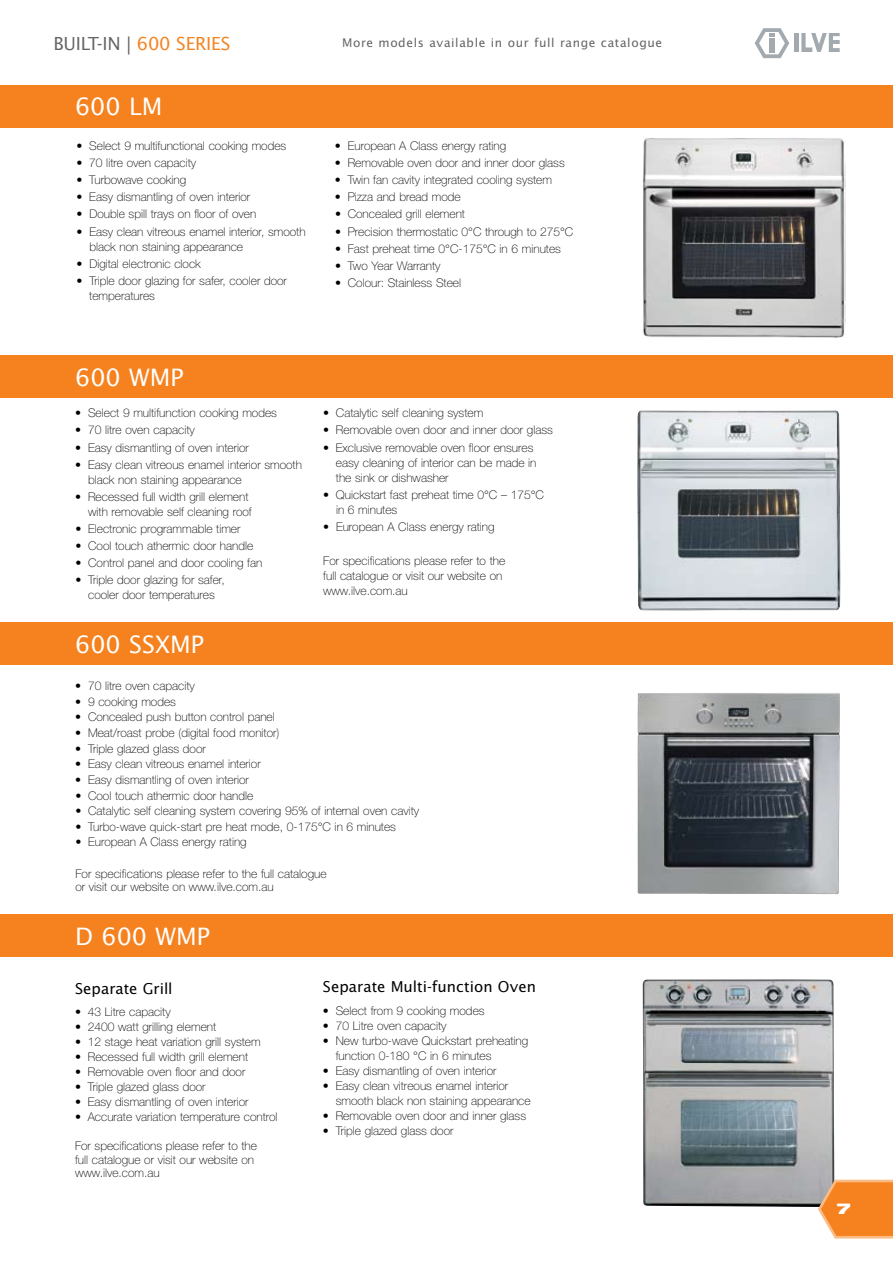
<style>
.page{position:relative;width:893px;height:1263px;background:#fff}
.page>*{position:absolute;margin:0;border:0;box-sizing:border-box;transform-origin:0 0}
.t1{font:24px "Lucida Sans Std";color:#fff}
.t2{font:18px "Lucida Sans Std";letter-spacing:-.015em;color:#636466}
.t3{font:15px "Lucida Sans Std";color:#000}
.t4{font:900 expanded 15px "Helvetica Neue LT Std";color:#fff}
.t5{font:100 12px/15px "Helvetica Neue LT Std";color:#000}
.t6{font:12px "Lucida Sans Std";letter-spacing:.05em;color:#636466}
.s1{color:#f5821f}
</style>
<div class="page">
<img style="left:643px;top:979px;width:191px;height:228px">
<div style="left:0;top:85px;width:893px;height:43px;background:#f5821f"></div>
<div style="left:0;top:355px;width:893px;height:42px;background:#f5821f"></div>
<div style="left:0;top:622px;width:893px;height:43px;background:#f5821f"></div>
<svg style="left:755px;top:28px;width:34px;height:30px"></svg>
<div style="left:769px;top:38px;width:6px;height:15px;background:#a2aaaf"></div>
<hr style="left:794px;top:33px;width:4px;height:19px;background:#a2aaaf">
<svg style="left:801px;top:33px;width:39px;height:19px"></svg>
<svg style="left:818px;top:1180px;width:75px;height:58px;background:#f1903c"></svg>
<div style="left:0;top:915px;width:893px;height:42px;background:#f5821f"></div>
<img style="left:638px;top:693px;width:202px;height:201px">
<img style="left:637px;top:410px;width:204px;height:201px">
<img style="left:643px;top:137px;width:202px;height:201px">
<h2 class="t2" style="left:54px;top:33px;width:176px">BUI LT-IN | <span class="s1">600 SERI ES</span></h2>
<h1 class="t1" style="left:75px;top:92px;width:89px">600 LM</h1>
<p class="t5" style="left:77px;top:138px;width:211px">• Select 9 multifunctional cooking modes</p>
<p class="t5" style="left:77px;top:155px;width:121px">• 70 litre oven capacity</p>
<p class="t5" style="left:77px;top:172px;width:111px">• Turbowave cooking</p>
<p class="t5" style="left:77px;top:190px;width:175px">• Easy dismantling of oven interior</p>
<p class="t5" style="left:77px;top:207px;width:181px">• Double spill trays on floor of oven</p>
<p class="t5" style="left:89px;top:224px;width:218px;text-indent:-13px">• Easy clean vitreous enamel interior, smooth black non staining appearance</p>
<p class="t5" style="left:77px;top:256px;width:126px">• Digital electronic clock</p>
<p class="t5" style="left:89px;top:273px;width:199px;text-indent:-13px">• Triple door glazing for safer, cooler door temperatures</p>
<p class="t6" style="left:342px;top:36px;width:321px">More models available in our full range catalogue</p>
<p class="t5" style="left:335px;top:138px;width:173px">• European A Class energy rating</p>
<p class="t5" style="left:335px;top:155px;width:231px">• Removable oven door and inner door glass</p>
<p class="t5" style="left:335px;top:172px;width:219px">• Twin fan cavity integrated cooling system</p>
<p class="t5" style="left:335px;top:190px;width:127px">• Pizza and bread mode</p>
<p class="t5" style="left:335px;top:207px;width:132px">• Concealed grill element</p>
<p class="t5" style="left:335px;top:224px;width:240px">• Precision thermostatic 0°C through to 275°C</p>
<p class="t5" style="left:335px;top:241px;width:227px">• Fast preheat time 0°C-175°C in 6 minutes</p>
<p class="t5" style="left:335px;top:258px;width:107px">• Two Year Warranty</p>
<p class="t5" style="left:335px;top:275px;width:128px">• Colour: Stainless Steel</p>
<h1 class="t1" style="left:75px;top:364px;width:110px">600 WMP</h1>
<p class="t5" style="left:75px;top:405px;width:203px">• Select 9 multifunction cooking modes</p>
<p class="t5" style="left:75px;top:423px;width:121px">• 70 litre oven capacity</p>
<p class="t5" style="left:75px;top:440px;width:175px">• Easy dismantling of oven interior</p>
<p class="t5" style="left:88px;top:457px;width:215px;text-indent:-13px">• Easy clean vitreous enamel interior smooth black non staining appearance</p>
<p class="t5" style="left:75px;top:489px;width:178px;text-align:right">• Recessed full width grill element with removable self cleaning roof</p>
<p class="t5" style="left:75px;top:521px;width:167px">• Electronic programmable timer</p>
<p class="t5" style="left:75px;top:538px;width:179px">• Cool touch athermic door handle</p>
<p class="t5" style="left:75px;top:555px;width:189px">• Control panel and door cooling fan</p>
<p class="t5" style="left:75px;top:572px;width:151px;text-align:center">• Triple door glazing for safer, cooler door temperatures</p>
<h1 class="t1" style="left:75px;top:630px;width:130px">600 SSXMP</h1>
<p class="t5" style="left:323px;top:405px;width:162px">• Catalytic self cleaning system</p>
<p class="t5" style="left:323px;top:423px;width:231px">• Removable oven door and inner door glass</p>
<p class="t5" style="left:336px;top:440px;width:202px;text-indent:-13px">• Exclusive removable oven floor ensures easy cleaning of interior can be made in the sink or dishwasher</p>
<p class="t5" style="left:336px;top:487px;width:209px;text-indent:-13px">• Quickstart fast preheat time 0°C – 175°C in 6 minutes</p>
<p class="t5" style="left:323px;top:519px;width:173px">• European A Class energy rating</p>
<p class="t5" style="left:323px;top:553px;width:184px">For specifications please refer to the full catalogue or visit our website on www.ilve.com.au</p>
<p class="t5" style="left:75px;top:678px;width:121px">• 70 litre oven capacity</p>
<p class="t5" style="left:75px;top:694px;width:102px">• 9 cooking modes</p>
<p class="t5" style="left:75px;top:710px;width:201px">• Concealed push button control panel</p>
<p class="t5" style="left:75px;top:725px;width:206px">• Meat/roast probe (digital food monitor)</p>
<p class="t5" style="left:75px;top:741px;width:132px">• Triple glazed glass door</p>
<p class="t5" style="left:75px;top:756px;width:187px">• Easy clean vitreous enamel interior</p>
<p class="t5" style="left:75px;top:772px;width:175px">• Easy dismantling of oven interior</p>
<p class="t5" style="left:75px;top:788px;width:179px">• Cool touch athermic door handle</p>
<p class="t5" style="left:75px;top:803px;width:345px">• Catalytic self cleaning system covering 95% of internal oven cavity</p>
<p class="t5" style="left:75px;top:819px;width:322px">• Turbo-wave quick-start pre heat mode, 0-175°C in 6 minutes</p>
<p class="t5" style="left:75px;top:835px;width:173px">• European A Class energy rating</p>
<p class="t5" style="left:75px;top:867px;width:253px;line-height:13.5px">For specifications please refer to the full catalogue or visit our website on www.ilve.com.au</p>
<h1 class="t1" style="left:75px;top:923px;width:136px">D 600 WMP</h1>
<p class="t3" style="left:75px;top:979px;width:99px">Separate Grill</p>
<p class="t5" style="left:75px;top:1004px;width:97px">• 43 Litre capacity</p>
<p class="t5" style="left:75px;top:1019px;width:143px">• 2400 watt grilling element</p>
<p class="t5" style="left:75px;top:1034px;width:187px">• 12 stage heat variation grill system</p>
<p class="t5" style="left:75px;top:1049px;width:175px">• Recessed full width grill element</p>
<p class="t5" style="left:75px;top:1064px;width:172px">• Removable oven floor and door</p>
<p class="t5" style="left:75px;top:1079px;width:132px">• Triple glazed glass door</p>
<p class="t5" style="left:75px;top:1094px;width:175px">• Easy dismantling of oven interior</p>
<p class="t5" style="left:75px;top:1109px;width:204px">• Accurate variation temperature control</p>
<p class="t5" style="left:75px;top:1139px;width:183px;line-height:13.5px">For specifications please refer to the full catalogue or visit our website on www.ilve.com.au</p>
<p class="t3" style="left:323px;top:978px;width:215px">Separate Multi-function Oven</p>
<p class="t5" style="left:323px;top:1003px;width:163px">• Select from 9 cooking modes</p>
<p class="t5" style="left:323px;top:1018px;width:125px">• 70 Litre oven capacity</p>
<p class="t5" style="left:336px;top:1033px;width:194px;text-indent:-13px">• New turbo-wave Quickstart preheating function 0-180 °C in 6 minutes</p>
<p class="t5" style="left:323px;top:1063px;width:175px">• Easy dismantling of oven interior</p>
<p class="t5" style="left:336px;top:1078px;width:197px;text-indent:-13px">• Easy clean vitreous enamel interior smooth black non staining appearance</p>
<p class="t5" style="left:323px;top:1108px;width:205px">• Removable oven door and inner glass</p>
<p class="t5" style="left:323px;top:1123px;width:132px">• Triple glazed glass door</p>
<p class="t4" style="left:837px;top:1199px;width:15px">7</p>
</div>
